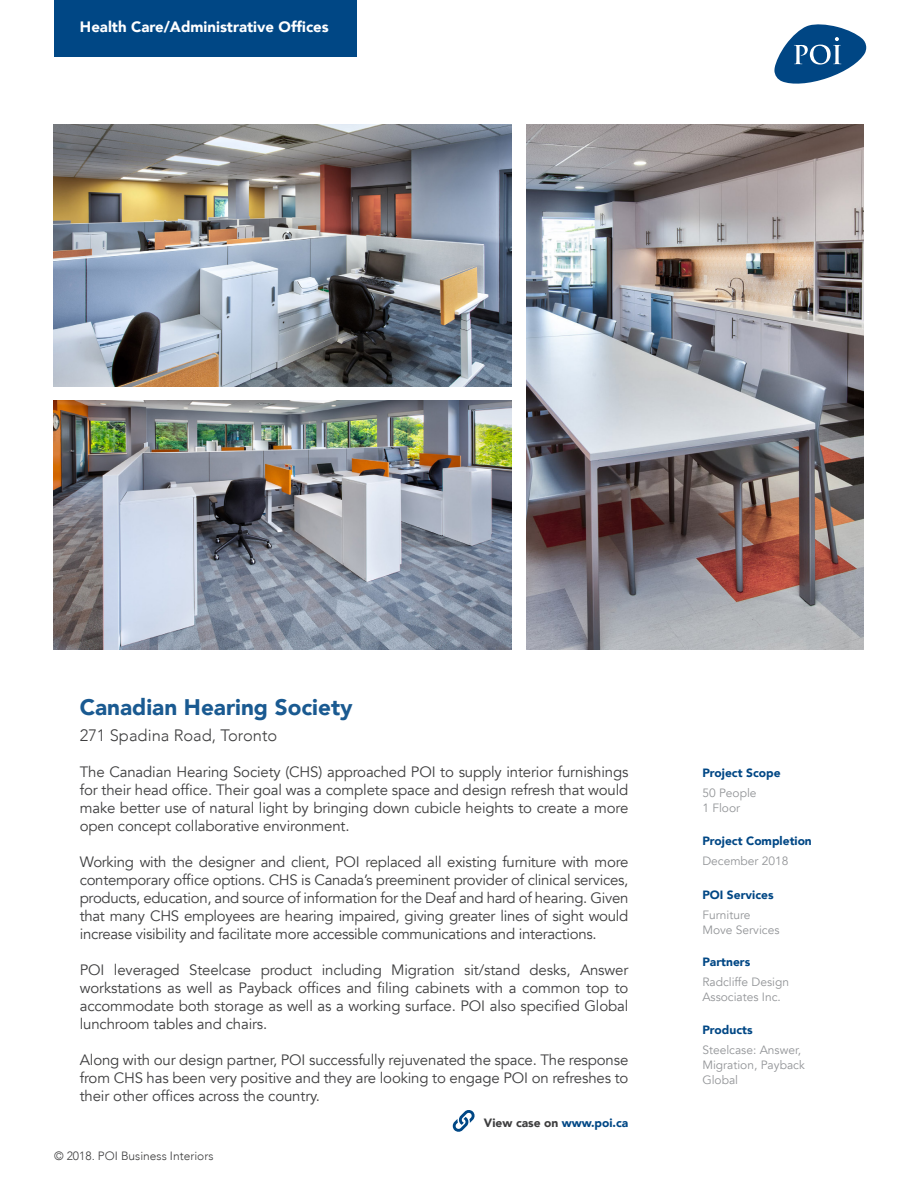
<style>
.page{position:relative;width:918px;height:1188px;background:#fff}
.page>*{position:absolute;margin:0;border:0;box-sizing:border-box;transform-origin:0 0}
.t1{font:900 22.5px "Avenir";color:#1a5a91}
.t2{font:300 16.5px "Avenir";color:#3e3e3f}
.Body_Text{font:15px/18px "Avenir";letter-spacing:-.01em;color:#3e3e3f;text-align:justify}
.t3{font:900 15px "Avenir";color:#fff}
.t4{font:12px "Avenir";color:#939598}
.t5{font:900 12px "Avenir";color:#004785}
.t6{font:300 12px "Avenir";color:#3e3e3f}
.t7{font:900 12px "Avenir";color:#3e3e3f}
.s1{color:#004785}
</style>
<div class="page">
<svg style="left:774px;top:24px;width:92px;height:60px"></svg>
<img style="left:54px;top:401px;width:458px;height:248px">
<img style="left:54px;top:124px;width:458px;height:263px">
<div style="left:54px;top:0;width:302px;height:56px;background:#004785"></div>
<img style="left:527px;top:124px;width:337px;height:525px">
<svg style="left:452px;top:1110px;width:23px;height:22px"></svg>
<p class="t3" style="left:80px;top:14px;width:250px">Health Care/Administrative Offices</p>
<p class="t1" style="left:80px;top:688px;width:274px">Canadian Hearing Society</p>
<p class="t2" style="left:80px;top:725px;width:199px">271 Spadina Road, Toronto</p>
<p class="Body_Text" style="left:80px;top:763px;width:550px">The Canadian Hearing Society (CHS) approached POI to supply interior furnishings for their head office. Their goal was a complete space and design refresh that would make better use of natural light by bringing down cubicle heights to create a more open concept collaborative environment.</p>
<p class="Body_Text" style="left:80px;top:853px;width:550px">Working with the designer and client, POI replaced all existing furniture with more contemporary office options. CHS is Canada’s preeminent provider of clinical services, products, education, and source of information for the Deaf and hard of hearing. Given that many CHS employees are hearing impaired, giving greater lines of sight would increase visibility and facilitate more accessible communications and interactions.</p>
<p class="Body_Text" style="left:80px;top:961px;width:550px">POI leveraged Steelcase product including Migration sit/stand desks, Answer workstations as well as Payback offices and filing cabinets with a common top to accommodate both storage as well as a working surface. POI also specified Global lunchroom tables and chairs.</p>
<p class="Body_Text" style="left:80px;top:1051px;width:550px">Along with our design partner, POI successfully rejuvenated the space. The response from CHS has been very positive and they are looking to engage POI on refreshes to their other offices across the country.</p>
<p class="t7" style="left:484px;top:1112px;width:146px">View case on <span class="s1">www.poi.ca</span></p>
<p class="t6" style="left:54px;top:1148px;width:161px">© 2018. POI Business Interiors</p>
<p class="t5" style="left:702px;top:763px;width:80px">Project Scope</p>
<p class="t4" style="left:702px;top:786px;width:56px">50 People</p>
<p class="t4" style="left:702px;top:801px;width:39px">1 Floor</p>
<p class="t5" style="left:702px;top:830px;width:111px">Project Completion</p>
<p class="t4" style="left:702px;top:854px;width:88px">December 2018</p>
<p class="t5" style="left:702px;top:884px;width:73px">POI Services</p>
<p class="t4" style="left:702px;top:908px;width:50px">Furniture</p>
<p class="t4" style="left:702px;top:923px;width:79px">Move Services</p>
<p class="t5" style="left:702px;top:952px;width:49px">Partners</p>
<p class="t4" style="left:702px;top:975px;width:88px">Radcliffe Design</p>
<p class="t4" style="left:702px;top:990px;width:80px">Associates Inc.</p>
<p class="t5" style="left:702px;top:1019px;width:52px">Products</p>
<p class="t4" style="left:702px;top:1043px;width:100px">Steelcase: Answer,</p>
<p class="t4" style="left:702px;top:1058px;width:104px">Migration, Payback</p>
<p class="t4" style="left:702px;top:1073px;width:37px">Global</p>
</div>
